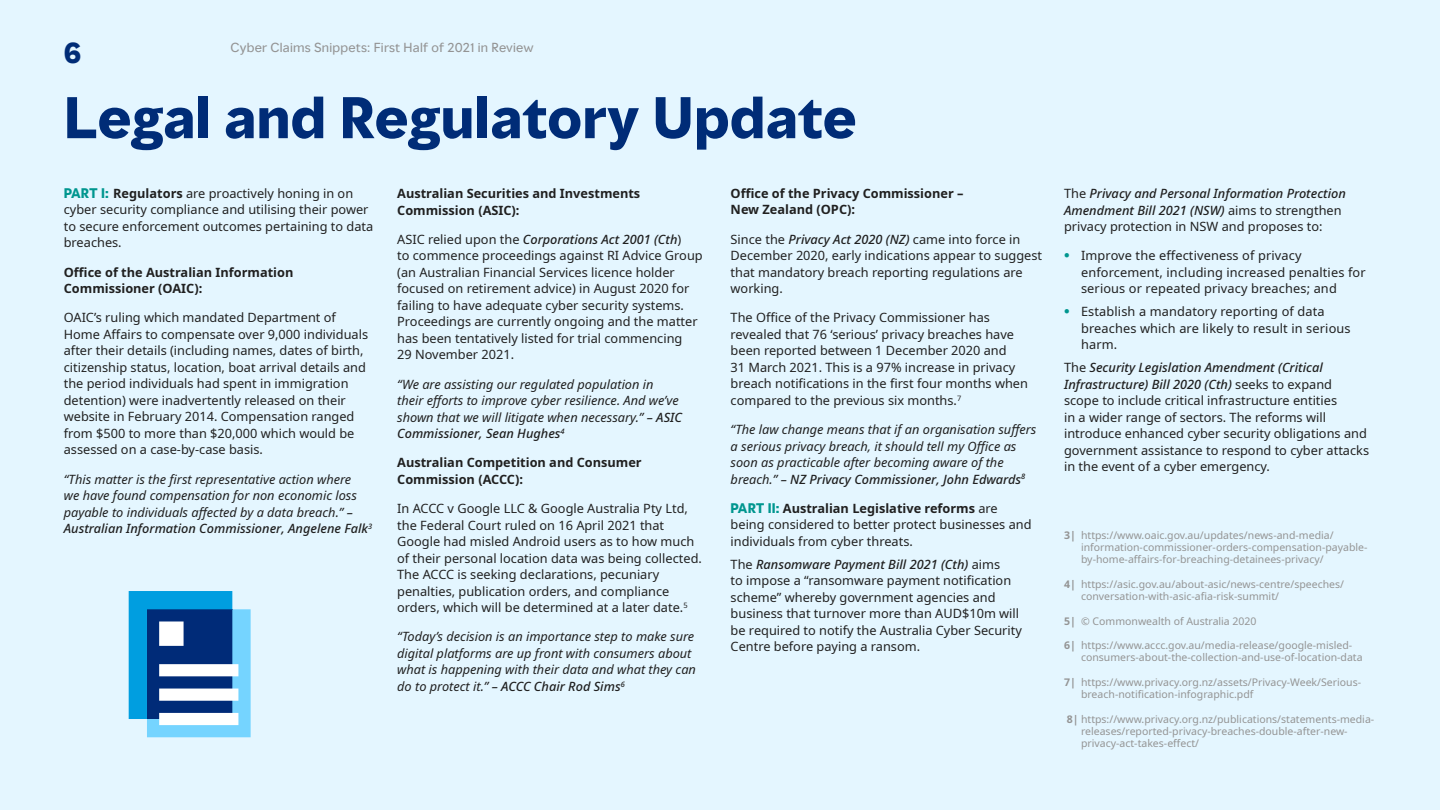
<style>
.page{position:relative;width:1440px;height:810px;background:#fff}
.page>*{position:absolute;margin:0;border:0;box-sizing:border-box;transform-origin:0 0}
.t1{font:700 54px "MMC Display";letter-spacing:.01em;color:#002c77}
.t2{font:700 27px "MMC Display";color:#002c77}
.t3{font:12.75px/16.5px "Noto Sans";color:#202020}
.t4{font:italic 12.75px/16.5px "Noto Sans";color:#202020}
.t5{font:700 12.75px/16.5px "Noto Sans";color:#202020}
.t6{font:italic 500 12.75px/16.5px "Noto Sans";color:#202020}
.t7{font:12px "MMC Display";letter-spacing:.02em;color:#949494}
.t8{font:10.5px/12px "Noto Sans";color:#949494}
.s1{font-family:"MMC Display";font-weight:700;color:#00968f}
.s2{font-weight:700}
.s3{font-weight:500}
.s4{font-weight:500;font-style:italic}
.s5{font-weight:400;font-style:normal}
</style>
<div class="page">
<div style="left:0;top:0;width:1439px;height:810px;background:#e4f6ff"></div>
<svg style="left:129px;top:591px;width:122px;height:146px;background:#4f93c6"></svg>
<h2 class="t2" style="left:64px;top:35px;width:19px">6</h2>
<p class="t7" style="left:230px;top:39px;width:305px">Cyber Claims Snippets: First Half of 2021 in Review</p>
<h1 class="t1" style="left:64px;top:82px;width:794px">Legal and Regulatory Update</h1>
<p class="t3" style="left:64px;top:185px;width:311px"><span class="s1">PART I:</span> <span class="s2">Regulators</span> are proactively honing in on cyber security compliance and utilising their power to secure enforcement outcomes pertaining to data breaches.</p>
<p class="t5" style="left:64px;top:264px;width:231px">Office of the Australian Information<br>Commissioner (OAIC):</p>
<p class="t3" style="left:64px;top:310px;width:306px">OAIC’s ruling which mandated Department of Home Affairs to compensate over 9,000 individuals after their details (including names, dates of birth, citizenship status, location, boat arrival details and the period individuals had spent in immigration detention) were inadvertently released on their website in February 2014. Compensation ranged from $500 to more than $20,000 which would be assessed on a case-by-case basis.</p>
<p class="t4" style="left:64px;top:471px;width:310px">“This matter is the first representative action where<br>we have found compensation for non economic loss payable to individuals affected by a data breach.” <span class="s3">– Australian Information Commissioner, Angelene Falk</span><sup>3</sup></p>
<p class="t5" style="left:730px;top:185px;width:234px">Office of the Privacy Commissioner –<br>New Zealand (OPC):</p>
<p class="t3" style="left:730px;top:231px;width:313px">Since the <span class="s4">Privacy Act 2020 (NZ)</span> came into force in December 2020, early indications appear to suggest that mandatory breach reporting regulations are working.</p>
<p class="t3" style="left:730px;top:310px;width:299px">The Office of the Privacy Commissioner has revealed that 76 ‘serious’ privacy breaches have been reported between 1 December 2020 and<br>31 March 2021. This is a 97% increase in privacy breach notifications in the first four months when compared to the previous six months.<sup>7</sup></p>
<p class="t4" style="left:730px;top:421px;width:307px">“The law change means that if an organisation suffers a serious privacy breach, it should tell my Office as soon as practicable after becoming aware of the breach.” <span class="s3">– NZ Privacy Commissioner, John Edwards</span><sup>8</sup></p>
<p class="t3" style="left:730px;top:500px;width:302px"><span class="s1">PART II:</span> <span class="s2">Australian Legislative reforms</span> are being considered to better protect businesses and individuals from cyber threats.</p>
<p class="t3" style="left:730px;top:556px;width:293px">The <span class="s4">Ransomware Payment Bill 2021 (Cth)</span> aims<br>to impose a “ransomware payment notification scheme” whereby government agencies and business that turnover more than AUD$10m will be required to notify the Australia Cyber Security Centre before paying a ransom.</p>
<p class="t5" style="left:397px;top:185px;width:244px">Australian Securities and Investments<br>Commission (ASIC):</p>
<p class="t3" style="left:397px;top:231px;width:307px">ASIC relied upon the <span class="s4">Corporations Act 2001 (Cth</span>)<br>to commence proceedings against RI Advice Group (an Australian Financial Services licence holder focused on retirement advice) in August 2020 for failing to have adequate cyber security systems.<br>Proceedings are currently ongoing and the matter has been tentatively listed for trial commencing<br>29 November 2021.</p>
<p class="t4" style="left:397px;top:376px;width:286px">“We are assisting our regulated population in their efforts to improve cyber resilience. And we’ve shown that we will litigate when necessary.” <span class="s3">– ASIC Commissioner, Sean Hughes</span><sup>4</sup></p>
<p class="t5" style="left:397px;top:455px;width:246px">Australian Competition and Consumer<br>Commission (ACCC):</p>
<p class="t3" style="left:397px;top:500px;width:306px">In ACCC v Google LLC &amp; Google Australia Pty Ltd, the Federal Court ruled on 16 April 2021 that Google had misled Android users as to how much of their personal location data was being collected.<br>The ACCC is seeking declarations, pecuniary penalties, publication orders, and compliance orders, which will be determined at a later date.<sup>5</sup></p>
<p class="t4" style="left:397px;top:629px;width:300px">“Today’s decision is an importance step to make sure digital platforms are up front with consumers about what is happening with their data and what they can do to protect it.” <span class="s3">– ACCC Chair Rod Sims</span><sup>6</sup></p>
<p class="t6" style="left:1064px;top:185px;width:283px"><span class="s5">The</span> Privacy and Personal Information Protection<br>Amendment Bill 2021 (NSW) <span class="s5">aims to strengthen privacy protection in NSW and proposes to:</span></p>
<p class="t3" style="left:1081px;top:248px;width:286px;text-indent:-17px"><span class="s1">•</span> Improve the effectiveness of privacy enforcement, including increased penalties for serious or repeated privacy breaches; and</p>
<p class="t3" style="left:1081px;top:304px;width:271px;text-indent:-17px"><span class="s1">•</span> Establish a mandatory reporting of data breaches which are likely to result in serious harm.</p>
<p class="t3" style="left:1064px;top:359px;width:306px">The <span class="s4">Security Legislation Amendment (Critical Infrastructure) Bill 2020 (Cth)</span> seeks to expand scope to include critical infrastructure entities<br>in a wider range of sectors. The reforms will introduce enhanced cyber security obligations and government assistance to respond to cyber attacks in the event of a cyber emergency.</p>
<p class="t8" style="left:1081px;top:529px;width:288px;text-indent:-17px"><span class="s2">3|</span> https://www.oaic.gov.au/updates/news-and-media/ information-commissioner-orders-compensation-payable&shy;by-home-affairs-for-breaching-detainees-privacy/</p>
<p class="t8" style="left:1081px;top:578px;width:264px;text-indent:-17px"><span class="s2">4|</span> https://asic.gov.au/about-asic/news-centre/speeches/ conversation-with-asic-afia-risk-summit/</p>
<p class="t8" style="left:1064px;top:615px;width:194px"><span class="s2">5|</span> © Commonwealth of Australia 2020</p>
<p class="t8" style="left:1081px;top:640px;width:283px;text-indent:-17px"><span class="s2">6|</span> https://www.accc.gov.au/media-release/google-misled&shy;consumers-about-the-collection-and-use-of-location-data</p>
<p class="t8" style="left:1081px;top:677px;width:281px;text-indent:-17px"><span class="s2">7|</span> https://www.privacy.org.nz/assets/Privacy-Week/Serious&shy;breach-notification-infographic.pdf</p>
<p class="t8" style="left:1081px;top:713px;width:295px;text-indent:-14px"><span class="s2">8|</span> https://www.privacy.org.nz/publications/statements-media&shy;releases/reported-privacy-breaches-double-after-new&shy;privacy-act-takes-effect/</p>
</div>
